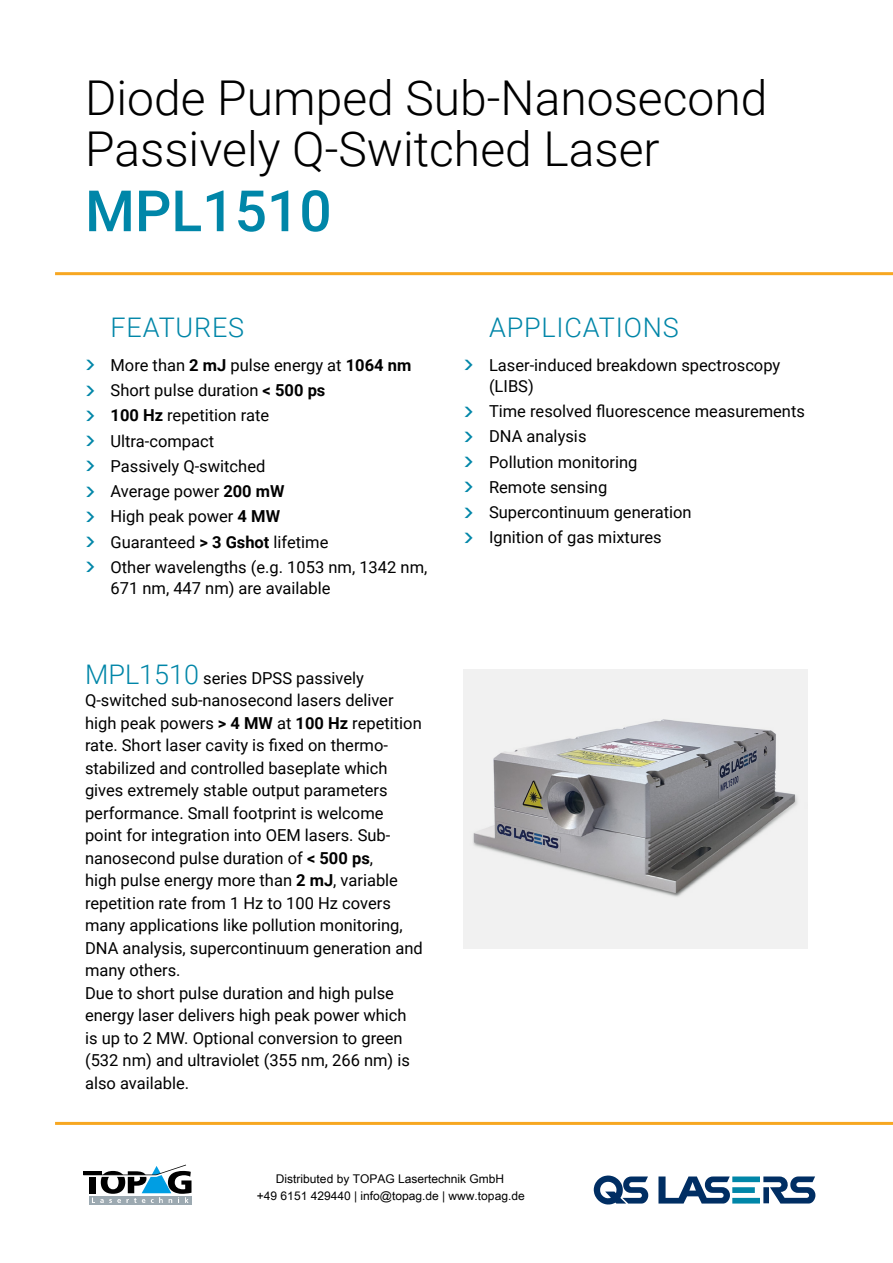
<style>
.page{position:relative;width:893px;height:1263px;background:#fff}
.page>*{position:absolute;margin:0;border:0;box-sizing:border-box;transform-origin:0 0}
.t1{font:500 57px "Roboto";color:#0086a8}
.t2{font:300 48px/51px "Roboto";color:#000}
.t3{font:300 27px "Roboto";letter-spacing:.03em;color:#0086a8}
.t4{font:16.5px/22.5px "Roboto";color:#000}
.t5{font:12px/17px "Arial Unicode MS";color:#000;text-align:center}
.s1{font-weight:700}
.s2{font-weight:300;font-size:27px;color:#0086a8}
</style>
<div class="page">
<svg style="left:658px;top:1176px;width:157px;height:27px"></svg>
<svg style="left:594px;top:1175px;width:54px;height:29px"></svg>
<hr style="left:55px;top:1122px;width:838px;height:3px;background:#f7a721">
<hr style="left:55px;top:272px;width:838px;height:3px;background:#f7a721">
<img style="left:463px;top:669px;width:345px;height:280px">
<div style="left:89px;top:1196px;width:103px;height:8px;background:#9ca9b1"></div>
<svg style="left:83px;top:1165px;width:108px;height:38px"></svg>
<h2 class="t2" style="left:85px;top:70px;width:684px">Diode Pumped Sub-Nanosecond<br>Passively Q-Switched Laser</h2>
<h1 class="t1" style="left:85px;top:171px;width:248px">MPL1510</h1>
<h3 class="t3" style="left:111px;top:309px;width:135px">FEATURES</h3>
<p class="t4" style="left:111px;top:352px;width:318px;line-height:25.2px">More than <span class="s1">2 mJ</span> pulse energy at <span class="s1">1064 nm<br></span>Short pulse duration <span class="s1">&lt; 500 ps<br>100 Hz</span> repetition rate<br>Ultra-compact<br>Passively Q-switched<br>Average power <span class="s1">200 mW<br></span>High peak power <span class="s1">4 MW<br></span>Guaranteed <span class="s1">&gt; 3 Gshot</span> lifetime<br>Other wavelengths (e.g. 1053 nm, 1342 nm,</p>
<p class="t4" style="left:111px;top:576px;width:221px">671 nm, 447 nm) are available</p>
<p class="t4" style="left:85px;top:666px;width:339px"><span class="s2">MPL1510</span> series DPSS passively Q-switched sub-nanosecond lasers deliver high peak powers <span class="s1">&gt; 4 MW</span> at <span class="s1">100 Hz</span> repetition rate. Short laser cavity is fixed on thermo&shy;stabilized and controlled baseplate which gives extremely stable output parameters performance. Small footprint is welcome point for integration into OEM lasers. Sub&shy;nanosecond pulse duration of <span class="s1">&lt; 500 ps</span>,<br>high pulse energy more than <span class="s1">2 mJ</span>, variable repetition rate from 1 Hz to 100 Hz covers many applications like pollution monitoring, DNA analysis, supercontinuum generation and many others.<br>Due to short pulse duration and high pulse energy laser delivers high peak power which is up to 2 MW. Optional conversion to green (532 nm) and ultraviolet (355 nm, 266 nm) is also available.</p>
<h3 class="t3" style="left:489px;top:309px;width:191px">APPLICATIONS</h3>
<p class="t4" style="left:489px;top:354px;width:293px;line-height:21px">Laser-induced breakdown spectroscopy (LIBS)</p>
<p class="t4" style="left:489px;top:398px;width:317px;line-height:25.2px">Time resolved fluorescence measurements<br>DNA analysis<br>Pollution monitoring<br>Remote sensing<br>Supercontinuum generation<br>Ignition of gas mixtures</p>
<p class="t5" style="left:257px;top:1170px;width:269px">Distributed by TOPAG Lasertechnik GmbH<br>+49 6151 429440 | info@topag.de | www.topag.de</p>
</div>
